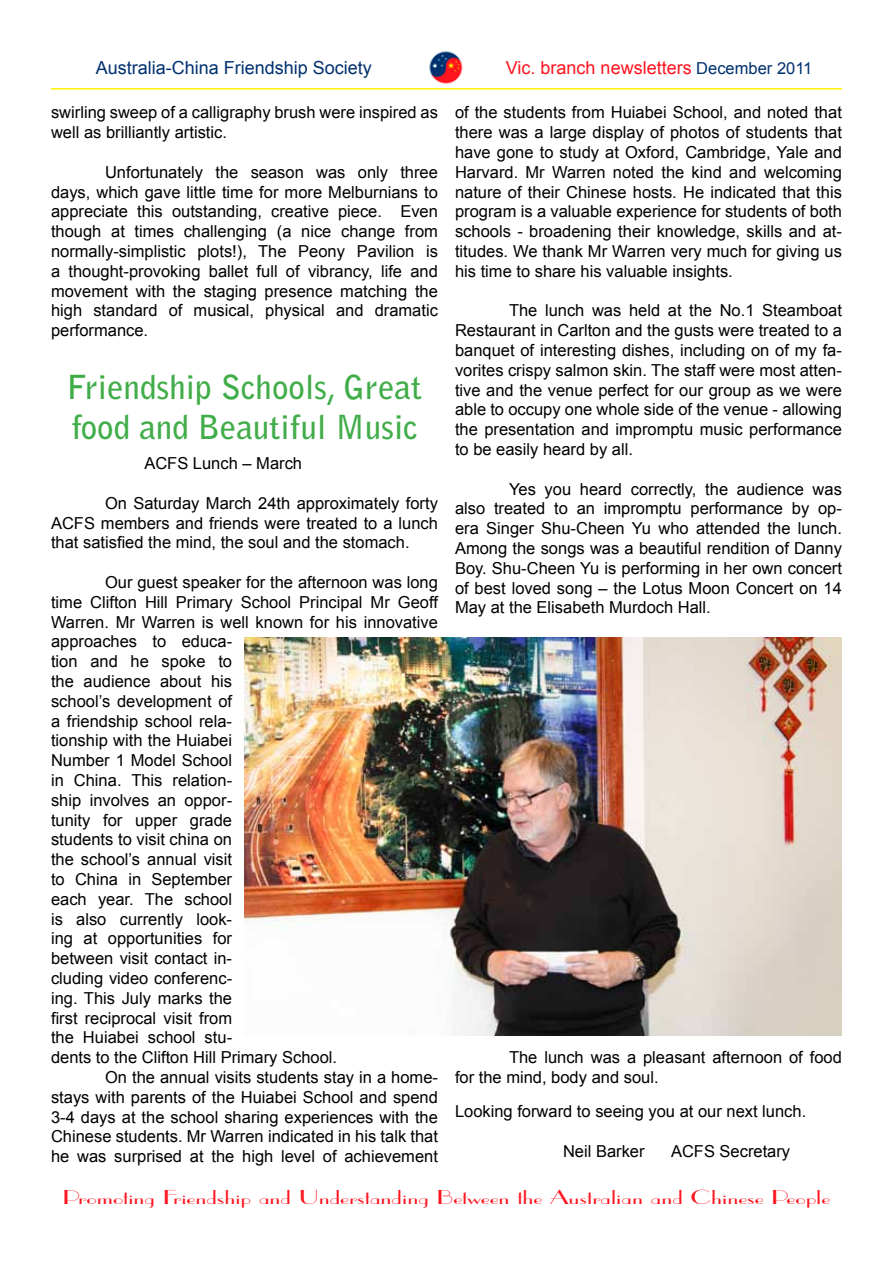
<style>
.page{position:relative;width:893px;height:1263px;background:#fff}
.page>*{position:absolute;margin:0;border:0;box-sizing:border-box;transform-origin:0 0}
.t1{font:700 33px/39.6px "Bell Gothic Std";color:#41ad49}
.t2{font:19.2px "Parisian BT";color:#ff141f;scale:1.47 1}
.t3{font:18px "Arial";color:#ff141f}
.t4{font:18px "Arial";color:#00316f}
.t5{font:16.5px/19.8px "Arial";color:#000;text-align:justify}
.s1{font-size:16.5px;color:#00316f}
</style>
<div class="page">
<img style="left:429px;top:51px;width:34px;height:33px">
<hr style="left:51px;top:88px;width:791px;height:2px;background:#fff300">
<img style="left:245px;top:638px;width:597px;height:398px">
<p class="t4" style="left:96px;top:56px;width:278px">Australia-China Friendship Society</p>
<p class="t3" style="left:506px;top:56px;width:308px">Vic. branch newsletters <span class="s1">December 2011</span></p>
<p class="t5" style="left:51px;top:103px;width:388px">swirling sweep of a calligraphy brush were inspired as well as brilliantly artistic.</p>
<p class="t5" style="left:51px;top:162px;width:388px;text-indent:54px">Unfortunately the season was only three days, which gave little time for more Melburnians to appreciate this outstanding, creative piece. Even though at times challenging (a nice change from normally-simplistic plots!), The Peony Pavilion is a thought-provoking ballet full of vibrancy, life and movement with the staging presence matching the high standard of musical, physical and dramatic performance.</p>
<h1 class="t1" style="left:67px;top:367px;width:357px">Friendship Schools, Great food and Beautiful Music</h1>
<p class="t5" style="left:144px;top:454px;width:159px">ACFS Lunch – March</p>
<p class="t5" style="left:51px;top:493px;width:388px;text-indent:54px">On Saturday March 24th approximately forty ACFS members and friends were treated to a lunch that satisfied the mind, the soul and the stomach.</p>
<p class="t5" style="left:51px;top:572px;width:388px;text-align:left;text-indent:54px">Our guest speaker for the afternoon was long time Clifton Hill Primary School Principal Mr Geoff<br>Warren. Mr Warren is well known for his innovative approaches to educa-<br>tion and he spoke to<br>the audience about his<br>school’s development of<br>a friendship school rela-<br>tionship with the Huiabei<br>Number 1 Model School<br>in China. This relation-<br>ship involves an oppor-<br>tunity for upper grade<br>students to visit china on<br>the school’s annual visit<br>to China in September<br>each year. The school<br>is also currently look-<br>ing at opportunities for<br>between visit contact in-<br>cluding video conferenc-<br>ing. This July marks the<br>first reciprocal visit from<br>the Huiabei school stu-<br>dents to the Clifton Hill Primary School.</p>
<p class="t5" style="left:51px;top:1067px;width:388px;text-indent:54px">On the annual visits students stay in a home&shy;stays with parents of the Huiabei School and spend 3-4 days at the school sharing experiences with the Chinese students. Mr Warren indicated in his talk that he was surprised at the high level of achievement</p>
<p class="t5" style="left:455px;top:103px;width:388px">of the students from Huiabei School, and noted that there was a large display of photos of students that have gone to study at Oxford, Cambridge, Yale and Harvard. Mr Warren noted the kind and welcoming nature of their Chinese hosts. He indicated that this program is a valuable experience for students of both schools - broadening their knowledge, skills and at&shy;titudes. We thank Mr Warren very much for giving us his time to share his valuable insights.</p>
<p class="t5" style="left:455px;top:301px;width:388px;text-indent:54px">The lunch was held at the No.1 Steamboat Restaurant in Carlton and the gusts were treated to a banquet of interesting dishes, including on of my fa&shy;vorites crispy salmon skin. The staff were most atten&shy;tive and the venue perfect for our group as we were able to occupy one whole side of the venue - allowing the presentation and impromptu music performance to be easily heard by all.</p>
<p class="t5" style="left:455px;top:479px;width:388px;text-indent:54px">Yes you heard correctly, the audience was also treated to an impromptu performance by op&shy;era Singer Shu-Cheen Yu who attended the lunch.<br>Among the songs was a beautiful rendition of Danny Boy. Shu-Cheen Yu is performing in her own concert of best loved song – the Lotus Moon Concert on 14<br>May at the Elisabeth Murdoch Hall.</p>
<p class="t5" style="left:455px;top:1048px;width:388px;text-indent:54px">The lunch was a pleasant afternoon of food for the mind, body and soul.</p>
<p class="t5" style="left:455px;top:1102px;width:353px">Looking forward to seeing you at our next lunch.</p>
<p class="t5" style="left:563px;top:1141px;width:83px">Neil Barker</p>
<p class="t5" style="left:671px;top:1141px;width:121px">ACFS Secretary</p>
<p class="t2" style="left:63px;top:1185px;width:524px">Promoting Friendship and Understanding Between the Australian and Chinese People</p>
</div>
